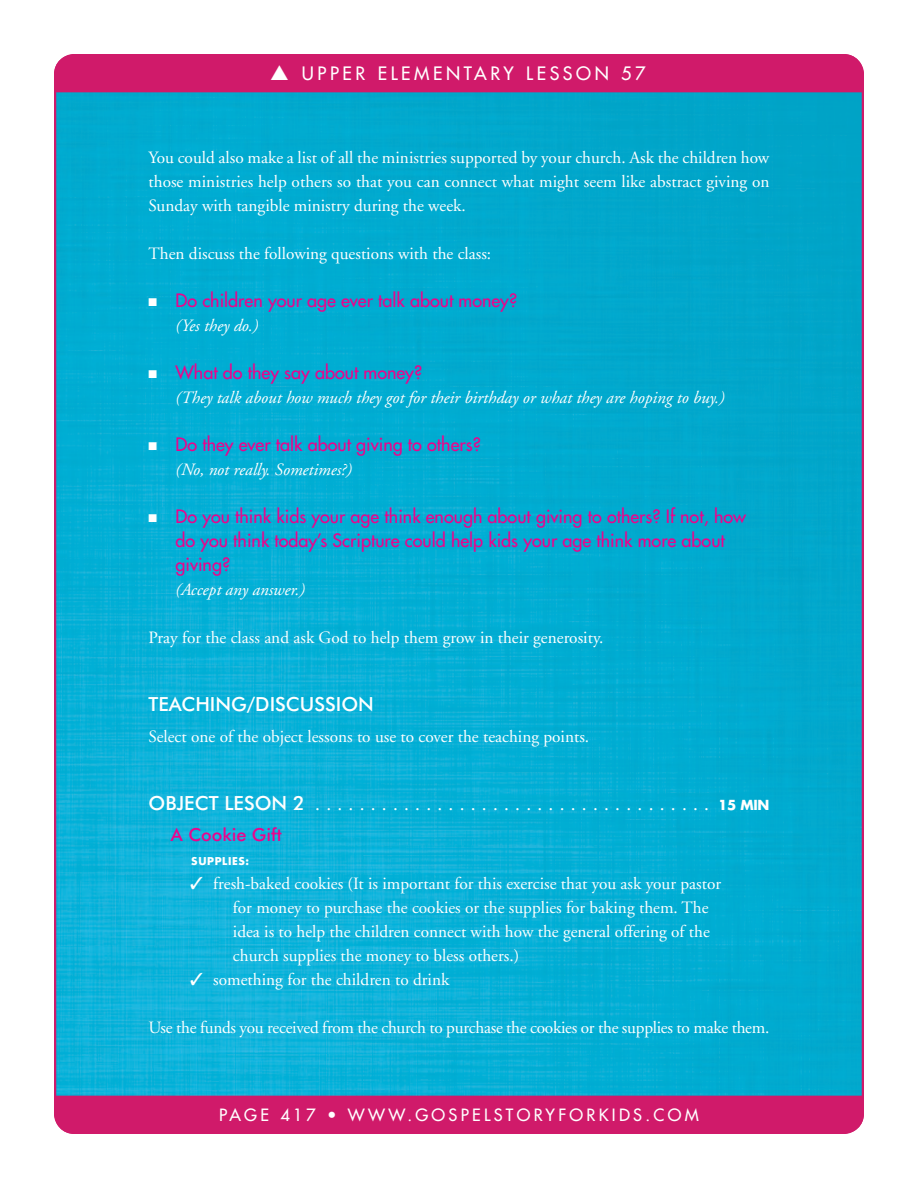
<style>
.page{position:relative;width:918px;height:1188px;background:#fff}
.page>*{position:absolute;margin:0;border:0;box-sizing:border-box;transform-origin:0 0}
.SUB_1{font:19.5px "Adobe Garamond";color:#fff}
.SUB_1-2{font:500 19.5px "Futura BT";color:#fff}
.t1{font:18px/24px "Futura";color:#ed028c}
.t2{font:18px "Futura";letter-spacing:.2em;color:#fff}
.LS_Subhead_2{font:500 18px "Futura BT";color:#ed028c}
.TXT{font:17.25px/24px "Adobe Garamond";color:#fff;text-align:justify}
.Bulleted_Answer{font:italic 17.25px "Adobe Garamond";color:#fff}
.t3{font:16.5px "Futura";letter-spacing:.2em;color:#fff}
.LS_Supply_List_Inden{font:700 10.5px "Futura";letter-spacing:.06em;color:#fff}
.s1{color:#fff}
.s2{font-family:"Futura BT";font-weight:500}
.s3{font-family:"Futura";font-weight:700;font-size:13.5px}
</style>
<div class="page">
<img style="left:57px;top:92px;width:804px;height:1004px">
<div style="left:54px;top:54px;width:810px;height:38px;background:#d01a6a"></div>
<div style="left:54px;top:1096px;width:810px;height:38px;background:#d01a6a"></div>
<p class="t2" style="left:270px;top:62px;width:377px">▲ UPPER ELEMENTARY LESSON 57</p>
<p class="TXT" style="left:148px;top:146px;width:623px">You could also make a list of all the ministries supported by your church. Ask the children how those ministries help others so that you can connect what might seem like abstract giving on Sunday with tangible ministry during the week.</p>
<p class="TXT" style="left:148px;top:242px;width:344px">Then discuss the following questions with the class:</p>
<p class="t1" style="left:148px;top:289px;width:370px"><span class="s1">■</span> Do children your age ever talk about money?</p>
<p class="Bulleted_Answer" style="left:176px;top:316px;width:84px">(Yes they do.)</p>
<p class="t1" style="left:148px;top:360px;width:275px"><span class="s1">■</span> What do they say about money?</p>
<p class="Bulleted_Answer" style="left:176px;top:388px;width:551px">(They talk about how much they got for their birthday or what they are hoping to buy.)</p>
<p class="t1" style="left:148px;top:432px;width:334px"><span class="s1">■</span> Do they ever talk about giving to others?</p>
<p class="Bulleted_Answer" style="left:176px;top:460px;width:178px">(No, not really. Sometimes?)</p>
<p class="t1" style="left:176px;top:504px;width:572px;text-indent:-27px"><span class="s1">■</span> Do you think kids your age think enough about giving to others? If not, how do you think today’s Scripture could help kids your age think more about giving?</p>
<p class="Bulleted_Answer" style="left:176px;top:580px;width:131px">(Accept any answer.)</p>
<p class="TXT" style="left:148px;top:626px;width:456px">Pray for the class and ask God to help them grow in their generosity.</p>
<p class="SUB_1-2" style="left:148px;top:693px;width:227px">TEACHING/DISCUSSION</p>
<p class="TXT" style="left:148px;top:725px;width:442px">Select one of the object lessons to use to cover the teaching points.</p>
<p class="SUB_1" style="left:148px;top:794px;width:623px"><span class="s2">OBJECT LESON 2</span> .................................... <span class="s3">15 MIN</span></p>
<p class="LS_Subhead_2" style="left:171px;top:824px;width:113px">A Cookie Gift</p>
<p class="LS_Supply_List_Inden" style="left:191px;top:854px;width:60px">SUPPLIES:</p>
<p class="TXT" style="left:233px;top:872px;width:490px;text-align:left;text-indent:-43px">✓ fresh-baked cookies (It is important for this exercise that you ask your pastor for money to purchase the cookies or the supplies for baking them. The idea is to help the children connect with how the general offering of the church supplies the money to bless others.)</p>
<p class="TXT" style="left:190px;top:968px;width:261px">✓ something for the children to drink</p>
<p class="TXT" style="left:148px;top:1016px;width:623px">Use the funds you received from the church to purchase the cookies or the supplies to make them.</p>
<p class="t3" style="left:219px;top:1104px;width:481px">PAGE 417 • WWW.GOSPELSTORYFORKIDS.COM</p>
</div>
